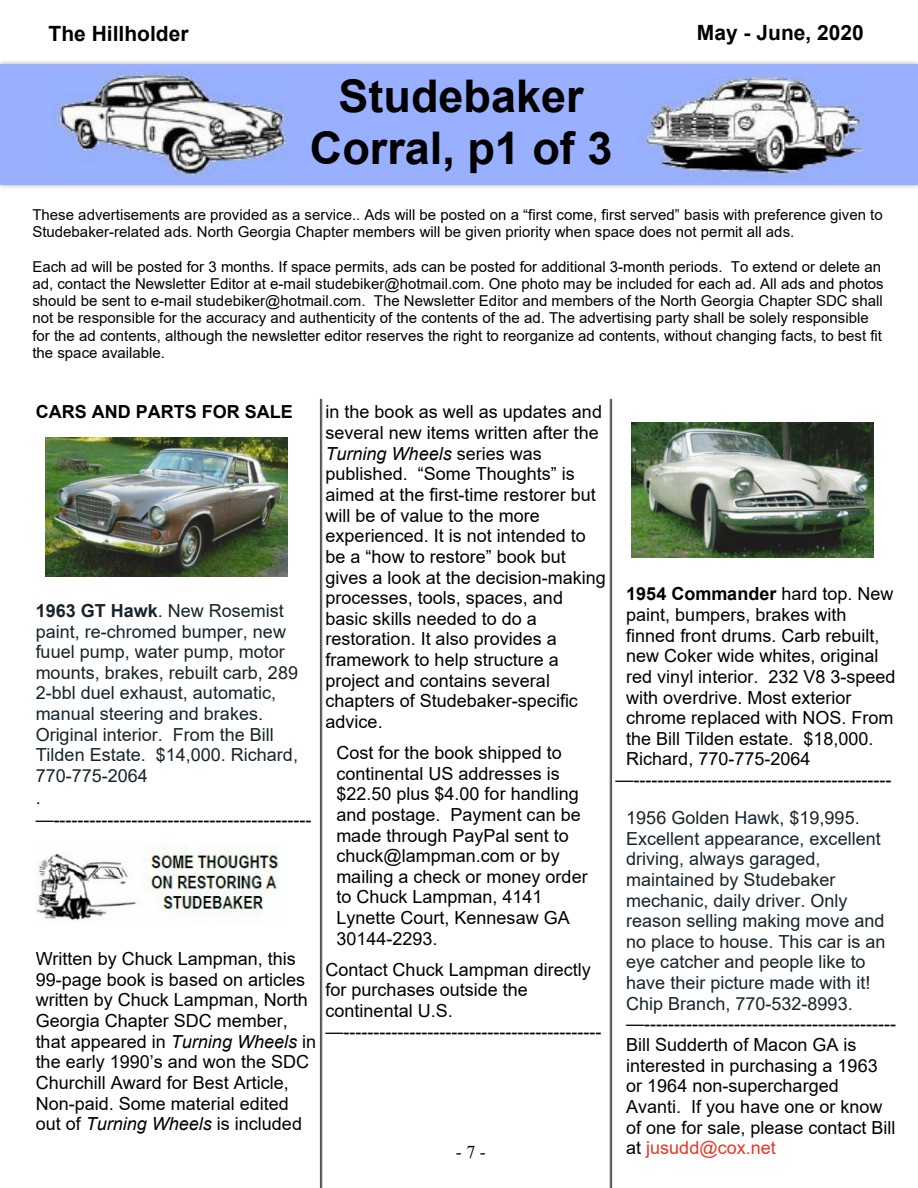
<style>
.page{position:relative;width:918px;height:1188px;background:#fff}
.page>*{position:absolute;margin:0;border:0;box-sizing:border-box;transform-origin:0 0}
.t1{font:700 45px/51.6px "Arial";color:#000;text-align:center}
.t2{font:700 21px "Arial";color:#000}
.t3{font:18px/20.7px "Arial";color:#000}
.t4{font:18px/20.7px "Arial";color:#17232b}
.t5{font:700 18px "Arial";color:#000}
.t6{font:18px "Times New Roman";color:#000}
.t7{font:15px/17.2px "Arial";color:#000}
.s1{font-weight:700}
.s2{font-style:italic}
.s3{font-weight:400}
.s4{color:#e63726}
</style>
<div class="page">
<div style="left:0;top:64px;width:918px;height:121px;background:#99afff"></div>
<hr style="left:320px;top:399px;width:1px;height:789px;background:#000">
<hr style="left:321px;top:399px;width:1px;height:789px;background:#000">
<hr style="left:610px;top:399px;width:1px;height:789px;background:#000">
<hr style="left:611px;top:399px;width:1px;height:789px;background:#000">
<img style="left:45px;top:438px;width:242px;height:139px">
<img style="left:36px;top:846px;width:244px;height:76px">
<img style="left:632px;top:423px;width:242px;height:135px">
<img style="left:55px;top:69px;width:233px;height:108px">
<img style="left:637px;top:76px;width:227px;height:103px">
<p class="t2" style="left:49px;top:26px;width:141px">The Hillholder</p>
<p class="t2" style="left:697px;top:25px;width:169px">May - June, 2020</p>
<h1 class="t1" style="left:310px;top:75px;width:304px">Studebaker<br>Corral, p1 of 3</h1>
<p class="t7" style="left:32px;top:208px;width:852px">These advertisements are provided as a service.. Ads will be posted on a “first come, first served” basis with preference given to<br>Studebaker-related ads. North Georgia Chapter members will be given priority when space does not permit all ads.</p>
<p class="t7" style="left:32px;top:259px;width:853px">Each ad will be posted for 3 months. If space permits, ads can be posted for additional 3-month periods. To extend or delete an ad, contact the Newsletter Editor at e-mail studebiker@hotmail.com. One photo may be included for each ad. All ads and photos should be sent to e-mail studebiker@hotmail.com. The Newsletter Editor and members of the North Georgia Chapter SDC shall not be responsible for the accuracy and authenticity of the contents of the ad. The advertising party shall be solely responsible for the ad contents, although the newsletter editor reserves the right to reorganize ad contents, without changing facts, to best fit the space available.</p>
<p class="t5" style="left:36px;top:405px;width:259px">CARS AND PARTS FOR SALE</p>
<p class="t4" style="left:36px;top:602px;width:264px"><span class="s1">1963 GT Hawk</span>. New Rosemist paint, re-chromed bumper, new fuuel pump, water pump, motor mounts, brakes, rebuilt carb, 289<br>2-bbl duel exhaust, automatic, manual steering and brakes.<br>Original interior. From the Bill<br>Tilden Estate. $14,000. Richard,<br>770-775-2064</p>
<p class="t3" style="left:36px;top:788px;width:277px;line-height:22.2px">. —-------------------------------------------</p>
<p class="t3" style="left:36px;top:950px;width:282px">Written by Chuck Lampman, this<br>99-page book is based on articles written by Chuck Lampman, North<br>Georgia Chapter SDC member, that appeared in <span class="s2">Turning Wheels</span> in the early 1990’s and won the SDC<br>Churchill Award for Best Article,<br>Non-paid. Some material edited out of <span class="s2">Turning Wheels</span> is included</p>
<p class="t3" style="left:326px;top:403px;width:282px">in the book as well as updates and several new items written after the<br><span class="s2">Turning Wheels</span> series was published. “Some Thoughts” is aimed at the first-time restorer but will be of value to the more experienced. It is not intended to be a “how to restore” book but gives a look at the decision-making processes, tools, spaces, and basic skills needed to do a restoration. It also provides a framework to help structure a project and contains several chapters of Studebaker-specific advice.</p>
<p class="t3" style="left:336px;top:744px;width:253px">Cost for the book shipped to continental US addresses is $22.50 plus $4.00 for handling and postage. Payment can be made through PayPal sent to chuck@lampman.com or by mailing a check or money order to Chuck Lampman, 4141<br>Lynette Court, Kennesaw GA<br>30144-2293.</p>
<p class="t3" style="left:326px;top:961px;width:277px">Contact Chuck Lampman directly for purchases outside the continental U.S. —-------------------------------------------</p>
<p class="t6" style="left:456px;top:1146px;width:32px">- 7 -</p>
<p class="t5" style="left:626px;top:587px;width:269px">1954 Commander <span class="s3">hard top. New</span></p>
<p class="t3" style="left:626px;top:606px;width:222px">paint, bumpers, brakes with</p>
<p class="t3" style="left:626px;top:627px;width:255px">finned front drums. Carb rebuilt,</p>
<p class="t3" style="left:626px;top:647px;width:254px">new Coker wide whites, original</p>
<p class="t3" style="left:626px;top:668px;width:271px">red vinyl interior. 232 V8 3-speed</p>
<p class="t3" style="left:626px;top:689px;width:227px">with overdrive. Most exterior</p>
<p class="t3" style="left:626px;top:709px;width:269px">chrome replaced with NOS. From</p>
<p class="t3" style="left:626px;top:730px;width:249px">the Bill Tilden estate. $18,000.</p>
<p class="t3" style="left:626px;top:750px;width:186px">Richard, 770-775-2064</p>
<p class="t3" style="left:615px;top:771px;width:277px">—-------------------------------------------</p>
<p class="t4" style="left:626px;top:809px;width:261px">1956 Golden Hawk, $19,995.<br>Excellent appearance, excellent driving, always garaged, maintained by Studebaker mechanic, daily driver. Only reason selling making move and no place to house. This car is an eye catcher and people like to have their picture made with it!<br>Chip Branch, 770-532-8993.</p>
<p class="t3" style="left:626px;top:1015px;width:271px">—------------------------------------------<br>Bill Sudderth of Macon GA is interested in purchasing a 1963 or 1964 non-supercharged<br>Avanti. If you have one or know of one for sale, please contact Bill at <span class="s4">jusudd@cox.net</span></p>
</div>
